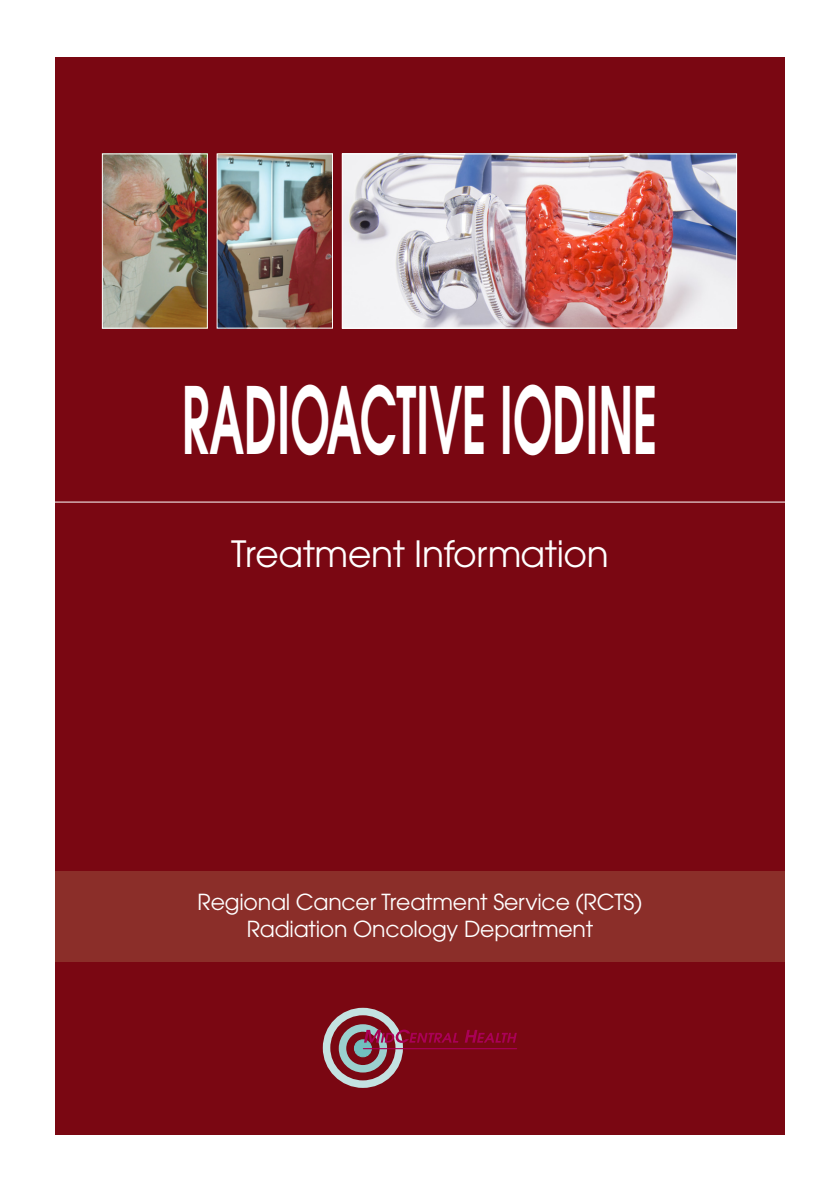
<style>
.page{position:relative;width:840px;height:1191px;background:#fff}
.page>*{position:absolute;margin:0;border:0;box-sizing:border-box;transform-origin:0 0}
.t1{font:600 92px "Avant Garde";color:#fff;scale:.51 1}
.t2{font:36px "Avant Garde";letter-spacing:-.01em;color:#fff}
.t3{font:22px "Avant Garde";letter-spacing:-.01em;color:#fff}
</style>
<div class="page">
<div style="left:56px;top:57px;width:728px;height:1077px;background:#7a0712"></div>
<div style="left:354px;top:1039px;width:17px;height:17px;background:#71bfbe;border-radius:50%"></div>
<div style="left:354px;top:1039px;width:17px;height:18px;border:1px solid #71bfbe;border-radius:50%"></div>
<div style="left:338px;top:1024px;width:49px;height:48px;border:7px solid #9bd0ce;border-radius:50%"></div>
<div style="left:322px;top:1007px;width:81px;height:80px;border:7px solid #c4e2e1;border-radius:50%"></div>
<svg style="left:364px;top:1029px;width:94px;height:14px"></svg>
<svg style="left:465px;top:1030px;width:51px;height:12px"></svg>
<hr style="left:362px;top:1048px;width:155px;height:1px;background:#a90156">
<hr style="left:40px;top:501px;width:759px;height:1px;background:#fff">
<div style="left:56px;top:871px;width:728px;height:91px;background:#8b2e29"></div>
<img style="left:104px;top:155px;width:102px;height:172px">
<div style="left:102px;top:153px;width:106px;height:176px;border:1px solid #fff"></div>
<img style="left:343px;top:155px;width:391px;height:172px">
<div style="left:341px;top:153px;width:395px;height:176px;border:1px solid #fff"></div>
<img style="left:218px;top:155px;width:113px;height:172px">
<div style="left:216px;top:153px;width:117px;height:176px;border:1px solid #fff"></div>
<p class="t1" style="left:182px;top:360px;width:933px">RADIOACTIVE IODINE</p>
<p class="t2" style="left:231px;top:532px;width:379px">Treatment Information</p>
<p class="t3" style="left:197px;top:888px;width:446px">Regional Cancer Treatment Service (RCTS)</p>
<p class="t3" style="left:246px;top:916px;width:348px">Radiation Oncology Department</p>
</div>
